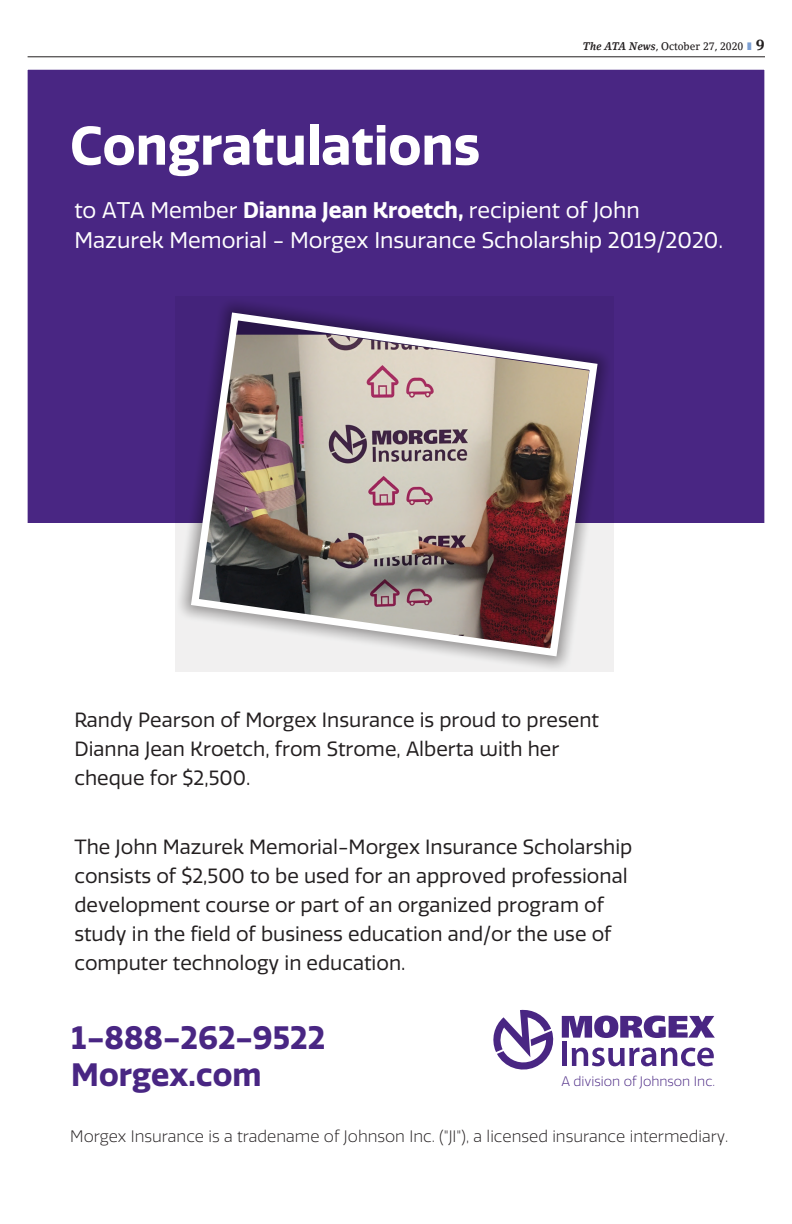
<style>
.page{position:relative;width:792px;height:1224px;background:#fff}
.page>*{position:absolute;margin:0;border:0;box-sizing:border-box;transform-origin:0 0}
.t1{font:700 52.8px "RSA Sans";color:#fff}
.t2{font:700 31.5px/37.4px "RSA Sans";color:#492683}
.t3{font:22px/30px "RSA Sans";color:#fff}
.t4{font:20px/29px "RSA Sans";color:#231f20}
.t5{font:300 16.1px "RSA Sans";color:#231f20}
.t6{font:300 13.3px "RSA Sans";color:#492683}
.t7{font:500 11px "Lino Letter Std";color:#231f20;scale:.9 1}
.s1{font-weight:700;font-style:italic}
.s2{color:#7c9fd2}
.s3{font-weight:700;font-size:15px}
.s4{font-weight:700}
</style>
<div class="page">
<hr style="left:28px;top:57px;width:737px;height:1px;background:#231f20">
<div style="left:27px;top:69px;width:738px;height:454px;background:#492683"></div>
<svg style="left:175px;top:299px;width:438px;height:373px"></svg>
<img style="left:187px;top:308px;width:415px;height:352px">
<svg style="left:493px;top:1009px;width:61px;height:61px"></svg>
<svg style="left:562px;top:1016px;width:153px;height:22px"></svg>
<div style="left:562px;top:1041px;width:5px;height:25px;background:#492683"></div>
<svg style="left:572px;top:1048px;width:142px;height:18px"></svg>
<p class="t7" style="left:583px;top:39px;width:203px"><span class="s1">The ATA News</span>, October 27, 2020 <span class="s2">❚</span> <span class="s3">9</span></p>
<p class="t1" style="left:70px;top:113px;width:411px">Congratulations</p>
<p class="t3" style="left:74px;top:195px;width:650px">to ATA Member <span class="s4">Dianna Jean Kroetch,</span> recipient of John<br>Mazurek Memorial - Morgex Insurance Scholarship 2019/2020.</p>
<p class="t4" style="left:74px;top:706px;width:526px">Randy Pearson of Morgex Insurance is proud to present<br>Dianna Jean Kroetch, from Strome, Alberta with her cheque for $2,500.</p>
<p class="t4" style="left:74px;top:833px;width:559px">The John Mazurek Memorial-Morgex Insurance Scholarship consists of $2,500 to be used for an approved professional development course or part of an organized program of study in the field of business education and/or the use of computer technology in education.</p>
<p class="t2" style="left:71px;top:1019px;width:255px">1-888-262-9522<br>Morgex.com</p>
<p class="t5" style="left:70px;top:1127px;width:660px">Morgex Insurance is a tradename of Johnson Inc. ("JI"), a licensed insurance intermediary.</p>
<p class="t6" style="left:562px;top:1073px;width:155px">A division of Johnson Inc.</p>
</div>
